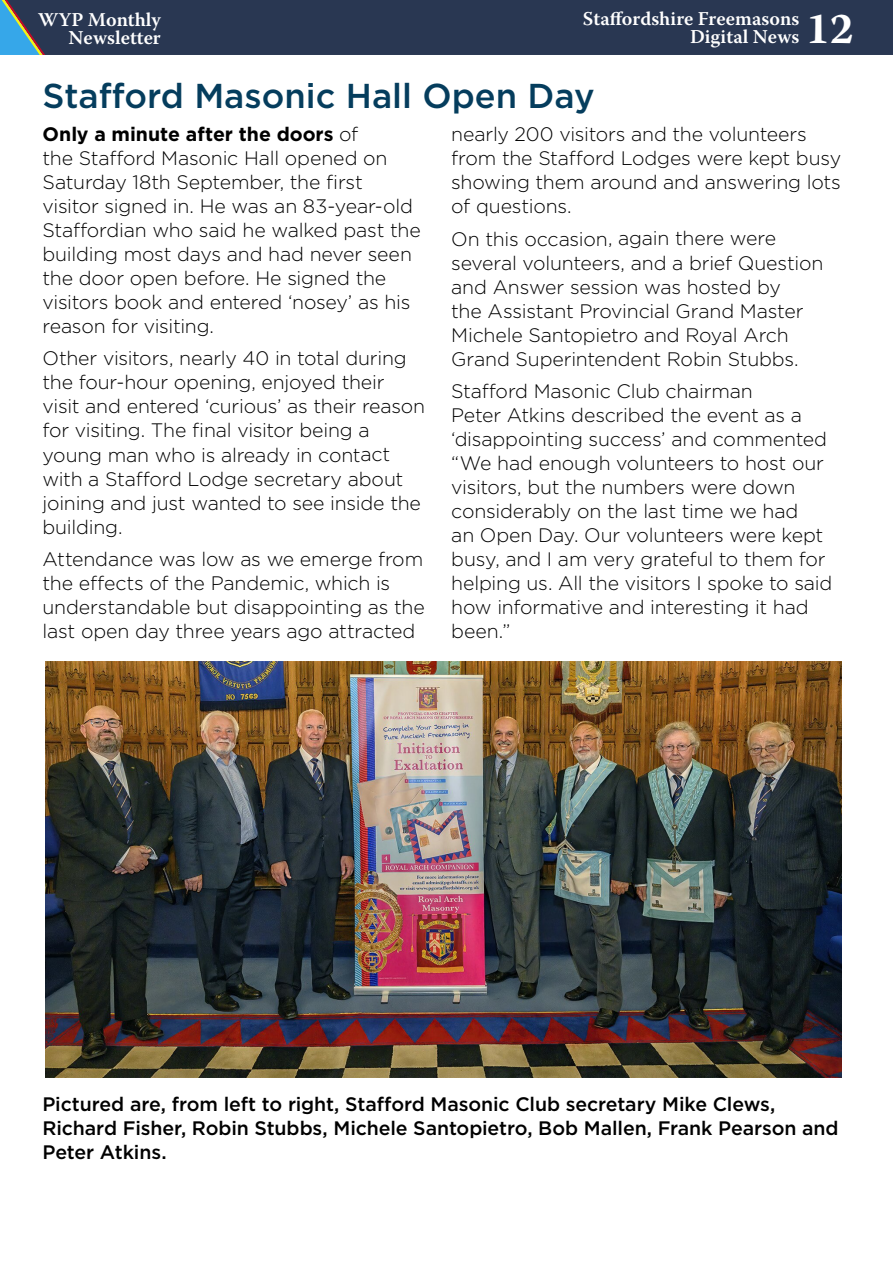
<style>
.page{position:relative;width:893px;height:1263px;background:#fff}
.page>*{position:absolute;margin:0;border:0;box-sizing:border-box;transform-origin:0 0}
.t1{font:700 43.5px "Warnock Pro";color:#fff}
.t2{font:500 34.5px "Gotham";color:#053d5d}
.t3{font:300 19.5px/24px "Gotham";letter-spacing:-.01em;color:#000}
.t4{font:500 19.5px/24px "Gotham";letter-spacing:-.005em;color:#000}
.t5{font:600 19.5px/18px "Warnock Pro";color:#fff;text-align:right}
.s1{font-weight:700}
</style>
<div class="page">
<div style="left:47px;top:0;width:846px;height:55px;background:#293752"></div>
<svg style="left:0;top:0;width:47px;height:55px;background:#43718f"></svg>
<img style="left:45px;top:661px;width:797px;height:416px">
<p class="t5" style="left:38px;top:10px;width:124px">WYP Monthly<br>Newsletter</p>
<p class="t5" style="left:583px;top:10px;width:218px">Staffordshire Freemasons<br>Digital News</p>
<h1 class="t1" style="left:806px;top:3px;width:49px">12</h1>
<h2 class="t2" style="left:43px;top:74px;width:554px">Stafford Masonic Hall Open Day</h2>
<p class="t3" style="left:43px;top:121px;width:380px"><span class="s1">Only a minute after the doors</span> of<br>the Stafford Masonic Hall opened on Saturday 18th September, the first visitor signed in. He was an 83-year-old Staffordian who said he walked past the building most days and had never seen the door open before. He signed the visitors book and entered ‘nosey’ as his reason for visiting.</p>
<p class="t3" style="left:43px;top:346px;width:384px">Other visitors, nearly 40 in total during the four-hour opening, enjoyed their visit and entered ‘curious’ as their reason for visiting. The final visitor being a young man who is already in contact with a Stafford Lodge secretary about joining and just wanted to see inside the building.</p>
<p class="t3" style="left:43px;top:547px;width:384px">Attendance was low as we emerge from the effects of the Pandemic, which is understandable but disappointing as the last open day three years ago attracted</p>
<p class="t3" style="left:451px;top:122px;width:392px">nearly 200 visitors and the volunteers from the Stafford Lodges were kept busy showing them around and answering lots of questions.</p>
<p class="t3" style="left:451px;top:226px;width:374px">On this occasion, again there were several volunteers, and a brief Question and Answer session was hosted by<br>the Assistant Provincial Grand Master Michele Santopietro and Royal Arch Grand Superintendent Robin Stubbs.</p>
<p class="t3" style="left:451px;top:379px;width:383px">Stafford Masonic Club chairman<br>Peter Atkins described the event as a ‘disappointing success’ and commented “We had enough volunteers to host our visitors, but the numbers were down considerably on the last time we had<br>an Open Day. Our volunteers were kept busy, and I am very grateful to them for helping us. All the visitors I spoke to said how informative and interesting it had been.”</p>
<p class="t4" style="left:43px;top:1091px;width:798px">Pictured are, from left to right, Stafford Masonic Club secretary Mike Clews,<br>Richard Fisher, Robin Stubbs, Michele Santopietro, Bob Mallen, Frank Pearson and<br>Peter Atkins.</p>
</div>
